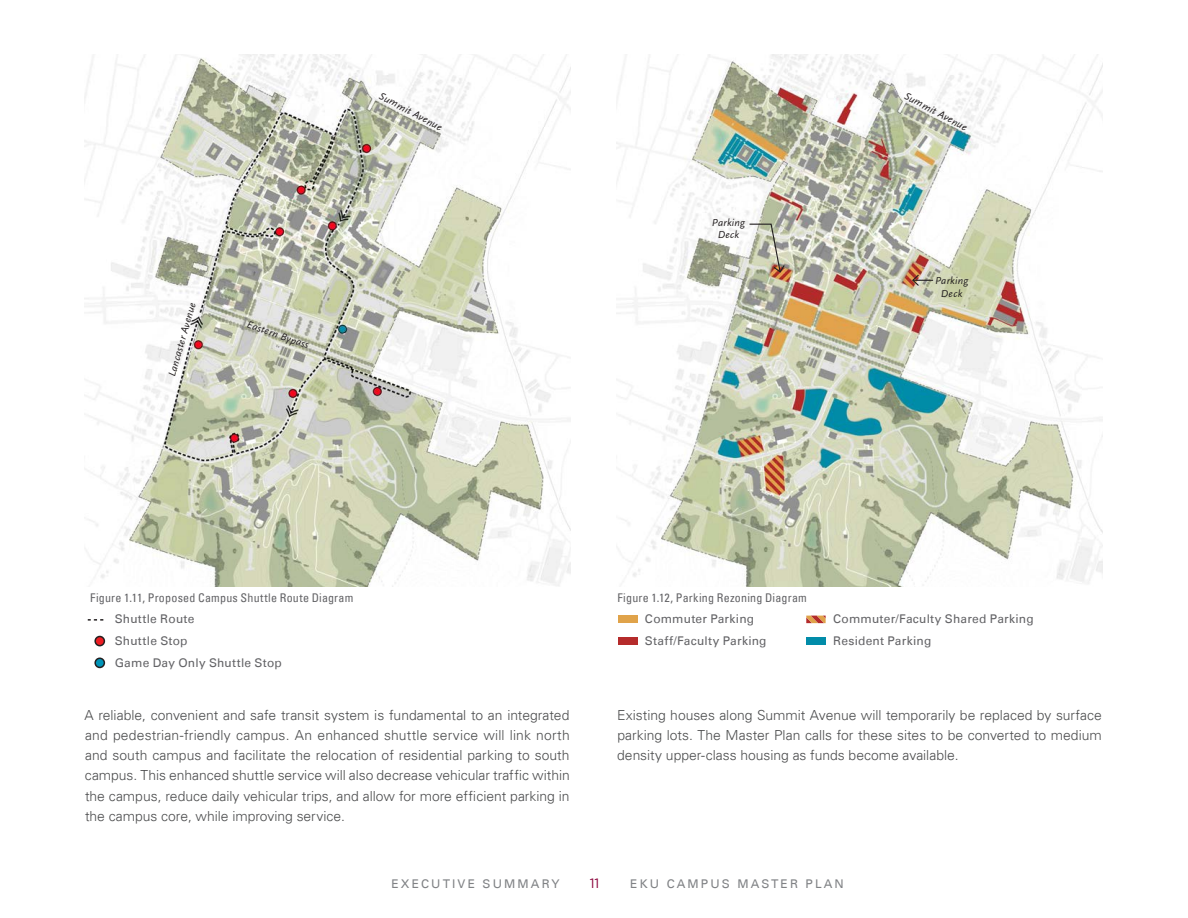
<style>
.page{position:relative;width:1188px;height:918px;background:#fff}
.page>*{position:absolute;margin:0;border:0;box-sizing:border-box;transform-origin:0 0}
.Body{font:300 13.8px/20.2px "Univers LT";color:#4b4c4d;text-align:justify}
.t1{font:13.5px "Gotham";color:#890039}
.Legend_Key{font:12px "Univers LT";letter-spacing:.015em;color:#636366}
.t2{font:condensed 12px "Univers LT";letter-spacing:.02em;color:#636366}
.t3{font:12px "Univers LT";letter-spacing:.175em;color:#808285}
.Captions{font:italic 10.5px/12.6px "Scala Sans LF";letter-spacing:.025em;color:#231f20;text-align:center}
</style>
<div class="page">
<div style="left:618px;top:616px;width:19px;height:7px;background:#e0a34a"></div>
<div style="left:618px;top:637px;width:19px;height:8px;background:#b52b2b"></div>
<svg style="left:806px;top:616px;width:20px;height:7px"></svg>
<div style="left:806px;top:637px;width:20px;height:8px;background:#018ca9"></div>
<img style="left:617px;top:54px;width:485px;height:532px">
<img style="left:85px;top:54px;width:485px;height:532px">
<svg style="left:88px;top:619px;width:16px;height:2px"></svg>
<div style="left:95px;top:636px;width:9px;height:10px;background:#ee1d23;border-radius:50%"></div>
<div style="left:94px;top:636px;width:11px;height:10px;border:2px solid #231f20;border-radius:50%"></div>
<div style="left:95px;top:658px;width:9px;height:9px;background:#0094b8;border-radius:50%"></div>
<div style="left:94px;top:658px;width:11px;height:10px;border:2px solid #231f20;border-radius:50%"></div>
<svg style="left:748px;top:223px;width:38px;height:51px;background:#c0beac"></svg>
<svg style="left:911px;top:273px;width:22px;height:14px"></svg>
<p class="Captions" style="left:166px;top:375px;width:78px;rotate:-74deg">Lancaster Avenue</p>
<p class="Captions" style="left:249px;top:318px;width:66px;rotate:19deg">Eastern Bypass</p>
<p class="Captions" style="left:383px;top:89px;width:72px;rotate:28deg">Summit Avenue</p>
<p class="Captions" style="left:712px;top:216px;width:35px">Parking<br>Deck</p>
<p class="Captions" style="left:908px;top:89px;width:72px;rotate:28deg">Summit Avenue</p>
<p class="Captions" style="left:935px;top:274px;width:35px">Parking<br>Deck</p>
<p class="t2" style="left:90px;top:590px;width:265px">Figure 1.11, Proposed Campus Shuttle Route Diagram</p>
<p class="Legend_Key" style="left:115px;top:612px;width:81px">Shuttle Route</p>
<p class="Legend_Key" style="left:115px;top:634px;width:74px">Shuttle Stop</p>
<p class="Legend_Key" style="left:115px;top:655px;width:169px">Game Day Only Shuttle Stop</p>
<p class="Body" style="left:84px;top:705px;width:487px">A reliable, convenient and safe transit system is fundamental to an integrated and pedestrian-friendly campus. An enhanced shuttle service will link north and south campus and facilitate the relocation of residential parking to south campus. This enhanced shuttle service will also decrease vehicular traffic within the campus, reduce daily vehicular trips, and allow for more efficient parking in the campus core, while improving service.</p>
<p class="t2" style="left:617px;top:590px;width:191px">Figure 1.12, Parking Rezoning Diagram</p>
<p class="Legend_Key" style="left:645px;top:612px;width:111px">Commuter Parking</p>
<p class="Legend_Key" style="left:645px;top:634px;width:123px">Staff/Faculty Parking</p>
<p class="Legend_Key" style="left:833px;top:612px;width:202px">Commuter/Faculty Shared Parking</p>
<p class="Legend_Key" style="left:833px;top:634px;width:100px">Resident Parking</p>
<p class="Body" style="left:617px;top:705px;width:486px">Existing houses along Summit Avenue will temporarily be replaced by surface parking lots. The Master Plan calls for these sites to be converted to medium density upper-class housing as funds become available.</p>
<p class="t3" style="left:392px;top:876px;width:169px">EXECUTIVE SUMMARY</p>
<p class="t1" style="left:590px;top:874px;width:11px">11</p>
<p class="t3" style="left:630px;top:876px;width:215px">EKU CAMPUS MASTER PLAN</p>
</div>
